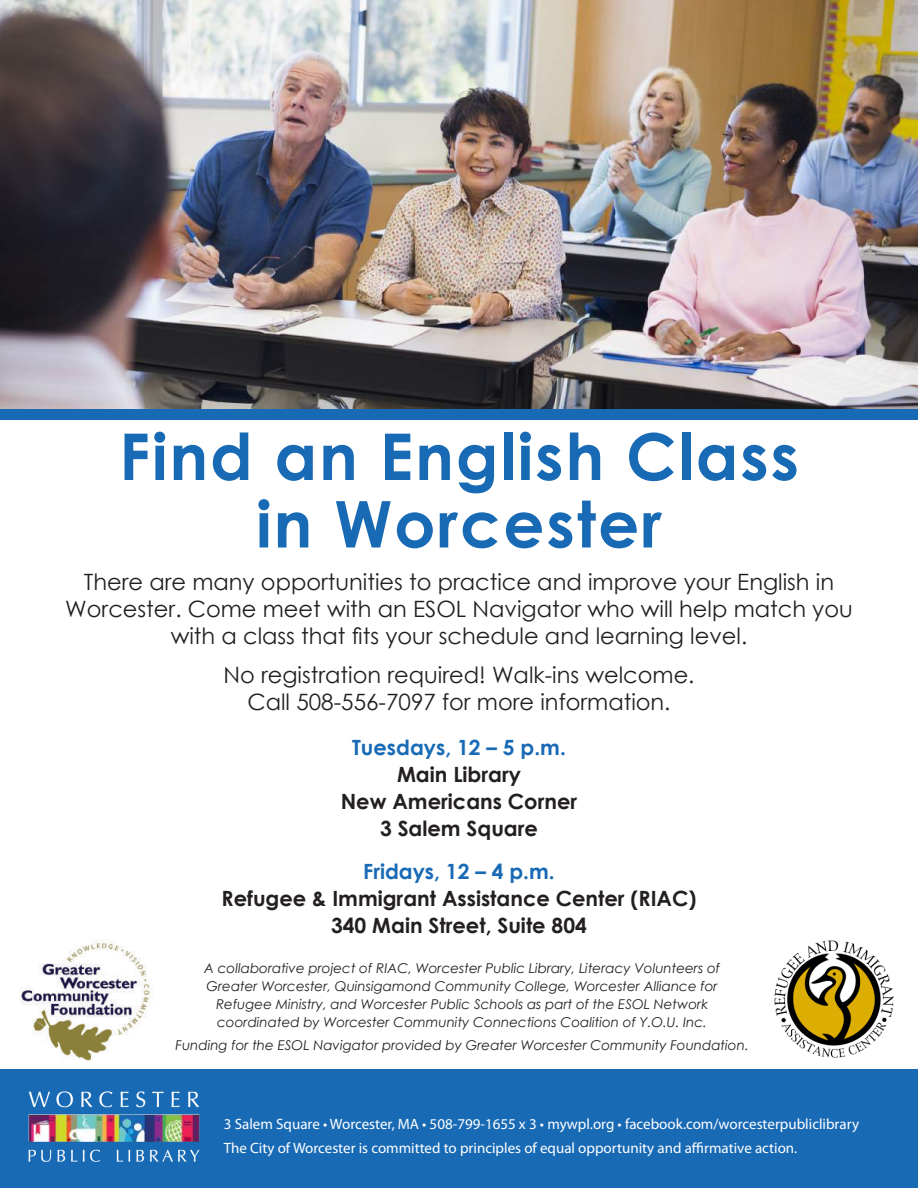
<style>
.page{position:relative;width:918px;height:1188px;background:#fff}
.page>*{position:absolute;margin:0;border:0;box-sizing:border-box;transform-origin:0 0}
.t1{font:700 64.5px/67.5px "Century Gothic";letter-spacing:.03em;color:#186ab5;text-align:center}
.t2{font:22.5px/27px "Century Gothic";color:#231f20;text-align:center}
.t3{font:700 21px/27px "Century Gothic";color:#231f20;text-align:center}
.t4{font:700 21px "Century Gothic";color:#186ab5}
.t5{font:15px/24.3px "Myriad Pro";color:#fff}
.t6{font:italic 13.5px/18px "Century Gothic";color:#231f20;text-align:center}
</style>
<div class="page">
<div style="left:0;top:1069px;width:918px;height:119px;background:#186ab5"></div>
<img style="left:28px;top:1091px;width:172px;height:71px">
<img style="left:0;top:0;width:918px;height:409px">
<img style="left:20px;top:940px;width:132px;height:121px">
<img style="left:774px;top:940px;width:120px;height:118px">
<div style="left:0;top:409px;width:918px;height:11px;background:#186ab5"></div>
<h1 class="t1" style="left:119px;top:420px;width:681px">Find an English Class in Worcester</h1>
<h2 class="t2" style="left:65px;top:568px;width:789px">There are many opportunities to practice and improve your English in<br>Worcester. Come meet with an ESOL Navigator who will help match you with a class that fits your schedule and learning level.</h2>
<h2 class="t2" style="left:223px;top:661px;width:473px">No registration required! Walk-ins welcome.<br>Call 508-556-7097 for more information.</h2>
<h3 class="t4" style="left:352px;top:731px;width:215px">Tuesdays, 12 – 5 p.m.</h3>
<h3 class="t3" style="left:341px;top:760px;width:238px">Main Library<br>New Americans Corner<br>3 Salem Square</h3>
<h3 class="t4" style="left:363px;top:856px;width:193px">Fridays, 12 – 4 p.m.</h3>
<h3 class="t3" style="left:222px;top:884px;width:477px">Refugee &amp; Immigrant Assistance Center (RIAC)<br>340 Main Street, Suite 804</h3>
<p class="t6" style="left:204px;top:959px;width:517px">A collaborative project of RIAC, Worcester Public Library, Literacy Volunteers of Greater Worcester, Quinsigamond Community College, Worcester Alliance for Refugee Ministry, and Worcester Public Schools as part of the ESOL Network coordinated by Worcester Community Connections Coalition of Y.O.U. Inc.</p>
<p class="t6" style="left:175px;top:1035px;width:575px">Funding for the ESOL Navigator provided by Greater Worcester Community Foundation.</p>
<p class="t5" style="left:224px;top:1112px;width:637px">3 Salem Square • Worcester, MA • 508-799-1655 x 3 • mywpl.org • facebook.com/worcesterpubliclibrary<br>The City of Worcester is committed to principles of equal opportunity and affirmative action.</p>
</div>
